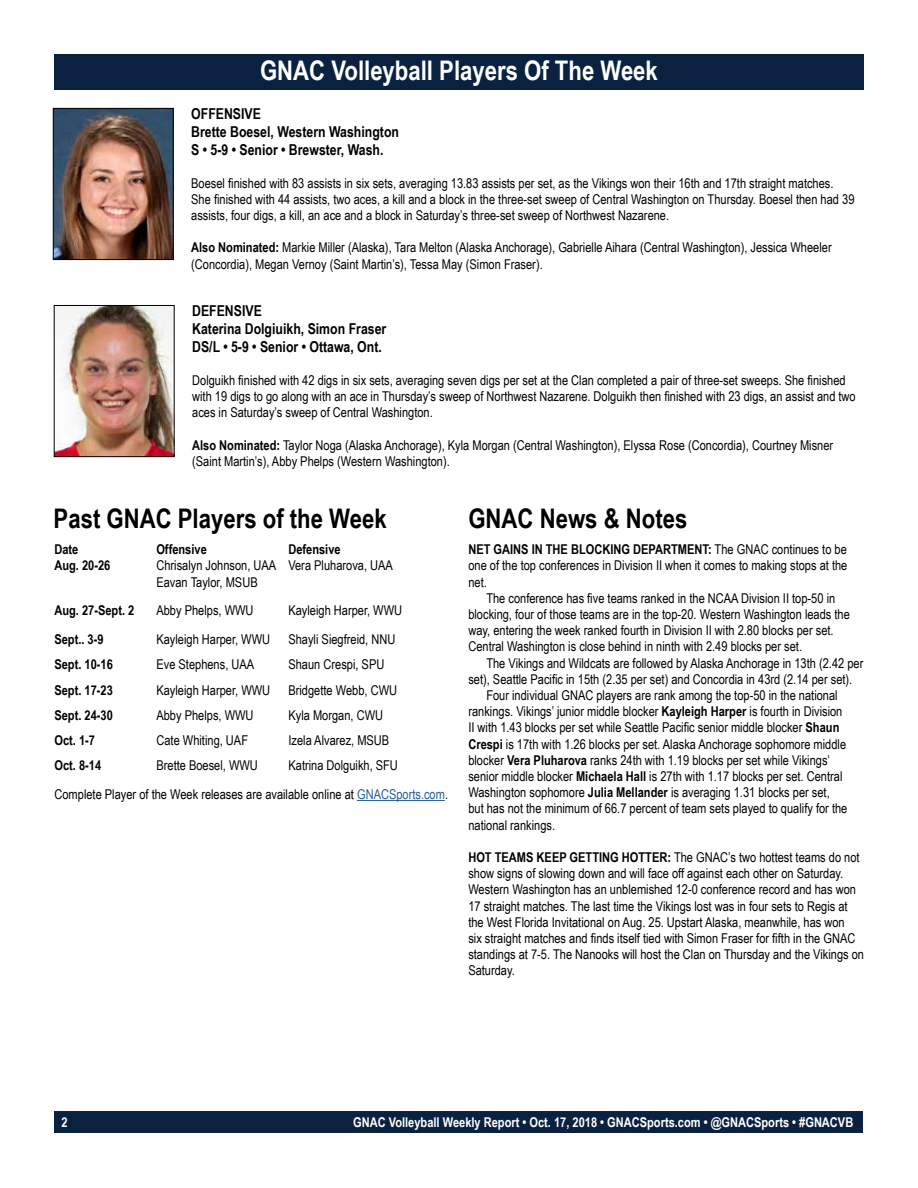
<style>
.page{position:relative;width:918px;height:1188px;background:#fff}
.page>*{position:absolute;margin:0;border:0;box-sizing:border-box;transform-origin:0 0}
.t1{font:700 27px "Arial Narrow";color:#000}
.t2{font:700 27px "Arial Narrow";color:#fff}
.t3{font:700 15px/18px "Arial Narrow";color:#000}
.t4{font:13.5px/16.2px "Arial Narrow";color:#000}
.t5{font:700 13.5px "Arial Narrow";color:#000}
.t6{font:700 13.5px "Arial Narrow";color:#fff}
.s1{font-weight:700}
.s2{color:#215e9e}
</style>
<div class="page">
<div style="left:55px;top:1111px;width:808px;height:22px;background:#0a2240"></div>
<div style="left:54px;top:54px;width:810px;height:36px;background:#0a2240"></div>
<img style="left:55px;top:110px;width:117px;height:148px">
<div style="left:53px;top:108px;width:121px;height:152px;border:1px solid #000"></div>
<img style="left:56px;top:307px;width:117px;height:148px">
<div style="left:54px;top:305px;width:121px;height:152px;border:1px solid #000"></div>
<hr style="left:357px;top:800px;width:88px;height:1px;background:#215e9e">
<h1 class="t2" style="left:260px;top:50px;width:399px">GNAC Volleyball Players Of The Week</h1>
<p class="t3" style="left:191px;top:104px;width:209px">OFFENSIVE<br>Brette Boesel, Western Washington<br>S • 5-9 • Senior • Brewster, Wash.</p>
<p class="t4" style="left:191px;top:174px;width:665px">Boesel finished with 83 assists in six sets, averaging 13.83 assists per set, as the Vikings won their 16th and 17th straight matches.<br>She finished with 44 assists, two aces, a kill and a block in the three-set sweep of Central Washington on Thursday. Boesel then had 39 assists, four digs, a kill, an ace and a block in Saturday’s three-set sweep of Northwest Nazarene.</p>
<p class="t4" style="left:191px;top:239px;width:642px"><span class="s1">Also Nominated:</span> Markie Miller (Alaska), Tara Melton (Alaska Anchorage), Gabrielle Aihara (Central Washington), Jessica Wheeler (Concordia), Megan Vernoy (Saint Martin’s), Tessa May (Simon Fraser).</p>
<p class="t3" style="left:192px;top:301px;width:196px">DEFENSIVE<br>Katerina Dolgiuikh, Simon Fraser<br>DS/L • 5-9 • Senior • Ottawa, Ont.</p>
<p class="t4" style="left:192px;top:371px;width:665px">Dolguikh finished with 42 digs in six sets, averaging seven digs per set at the Clan completed a pair of three-set sweeps. She finished with 19 digs to go along with an ace in Thursday’s sweep of Northwest Nazarene. Dolguikh then finished with 23 digs, an assist and two aces in Saturday’s sweep of Central Washington.</p>
<p class="t4" style="left:192px;top:436px;width:643px"><span class="s1">Also Nominated:</span> Taylor Noga (Alaska Anchorage), Kyla Morgan (Central Washington), Elyssa Rose (Concordia), Courtney Misner (Saint Martin’s), Abby Phelps (Western Washington).</p>
<h1 class="t1" style="left:54px;top:498px;width:335px">Past GNAC Players of the Week</h1>
<p class="t5" style="left:54px;top:539px;width:25px">Date</p>
<p class="t5" style="left:156px;top:539px;width:52px">Offensive</p>
<p class="t5" style="left:288px;top:539px;width:54px">Defensive</p>
<p class="t5" style="left:54px;top:555px;width:57px">Aug. 20-26</p>
<p class="t4" style="left:156px;top:557px;width:238px">Chrisalyn Johnson, UAA Vera Pluharova, UAA<br>Eavan Taylor, MSUB</p>
<p class="t5" style="left:54px;top:600px;width:81px">Aug. 27-Sept. 2</p>
<p class="t4" style="left:156px;top:602px;width:99px">Abby Phelps, WWU</p>
<p class="t4" style="left:288px;top:602px;width:115px">Kayleigh Harper, WWU</p>
<p class="t5" style="left:54px;top:629px;width:51px">Sept.. 3-9</p>
<p class="t4" style="left:156px;top:631px;width:115px">Kayleigh Harper, WWU</p>
<p class="t4" style="left:288px;top:631px;width:109px">Shayli Siegfreid, NNU</p>
<p class="t5" style="left:54px;top:654px;width:60px">Sept. 10-16</p>
<p class="t4" style="left:156px;top:656px;width:99px">Eve Stephens, UAA</p>
<p class="t4" style="left:288px;top:656px;width:97px">Shaun Crespi, SPU</p>
<p class="t5" style="left:54px;top:680px;width:60px">Sept. 17-23</p>
<p class="t4" style="left:156px;top:681px;width:115px">Kayleigh Harper, WWU</p>
<p class="t4" style="left:288px;top:681px;width:110px">Bridgette Webb, CWU</p>
<p class="t5" style="left:54px;top:705px;width:60px">Sept. 24-30</p>
<p class="t4" style="left:156px;top:706px;width:99px">Abby Phelps, WWU</p>
<p class="t4" style="left:288px;top:706px;width:96px">Kyla Morgan, CWU</p>
<p class="t5" style="left:54px;top:730px;width:42px">Oct. 1-7</p>
<p class="t4" style="left:156px;top:732px;width:93px">Cate Whiting, UAF</p>
<p class="t4" style="left:288px;top:732px;width:102px">Izela Alvarez, MSUB</p>
<p class="t5" style="left:54px;top:755px;width:48px">Oct. 8-14</p>
<p class="t4" style="left:156px;top:757px;width:103px">Brette Boesel, WWU</p>
<h1 class="t1" style="left:468px;top:498px;width:220px">GNAC News &amp; Notes</h1>
<p class="t4" style="left:468px;top:541px;width:381px;text-align:justify"><span class="s1">NET GAINS IN THE BLOCKING DEPARTMENT:</span> The GNAC continues to be one of the top conferences in Division II when it comes to making stops at the net.</p>
<p class="t4" style="left:468px;top:589px;width:383px;text-indent:18px">The conference has five teams ranked in the NCAA Division II top-50 in blocking, four of those teams are in the top-20. Western Washington leads the way, entering the week ranked fourth in Division II with 2.80 blocks per set.<br>Central Washington is close behind in ninth with 2.49 blocks per set.</p>
<p class="t4" style="left:486px;top:654px;width:379px">The Vikings and Wildcats are followed by Alaska Anchorage in 13th (2.42 per</p>
<p class="t4" style="left:468px;top:670px;width:385px">set), Seattle Pacific in 15th (2.35 per set) and Concordia in 43rd (2.14 per set).</p>
<p class="t4" style="left:486px;top:687px;width:353px">Four individual GNAC players are rank among the top-50 in the national</p>
<p class="t4" style="left:468px;top:703px;width:376px">rankings. Vikings’ junior middle blocker <span class="s1">Kayleigh Harper</span> is fourth in Division</p>
<p class="t4" style="left:468px;top:719px;width:373px">II with 1.43 blocks per set while Seattle Pacific senior middle blocker <span class="s1">Shaun</span></p>
<p class="t4" style="left:468px;top:735px;width:379px"><span class="s1">Crespi</span> is 17th with 1.26 blocks per set. Alaska Anchorage sophomore middle</p>
<p class="t4" style="left:468px;top:751px;width:363px">blocker <span class="s1">Vera Pluharova</span> ranks 24th with 1.19 blocks per set while Vikings’</p>
<p class="t4" style="left:468px;top:768px;width:376px">senior middle blocker <span class="s1">Michaela Hall</span> is 27th with 1.17 blocks per set. Central</p>
<p class="t4" style="left:468px;top:784px;width:363px">Washington sophomore <span class="s1">Julia Mellander</span> is averaging 1.31 blocks per set,</p>
<p class="t4" style="left:468px;top:800px;width:381px">but has not the minimum of 66.7 percent of team sets played to qualify for the</p>
<p class="t4" style="left:468px;top:816px;width:88px">national rankings.</p>
<p class="t4" style="left:468px;top:849px;width:397px"><span class="s1">HOT TEAMS KEEP GETTING HOTTER:</span> The GNAC’s two hottest teams do not show signs of slowing down and will face off against each other on Saturday.<br>Western Washington has an unblemished 12-0 conference record and has won 17 straight matches. The last time the Vikings lost was in four sets to Regis at the West Florida Invitational on Aug. 25. Upstart Alaska, meanwhile, has won<br>six straight matches and finds itself tied with Simon Fraser for fifth in the GNAC standings at 7-5. The Nanooks will host the Clan on Thursday and the Vikings on Saturday.</p>
<p class="t4" style="left:54px;top:751px;width:395px;line-height:28.8px;text-indent:234px">Katrina Dolguikh, SFU<br>Complete Player of the Week releases are available online at <span class="s2">GNACSports.com</span>.</p>
<p class="t6" style="left:61px;top:1112px;width:8px">2</p>
<p class="t6" style="left:353px;top:1112px;width:502px">GNAC Volleyball Weekly Report • Oct. 17, 2018 • GNACSports.com • @GNACSports • #GNACVB</p>
</div>
